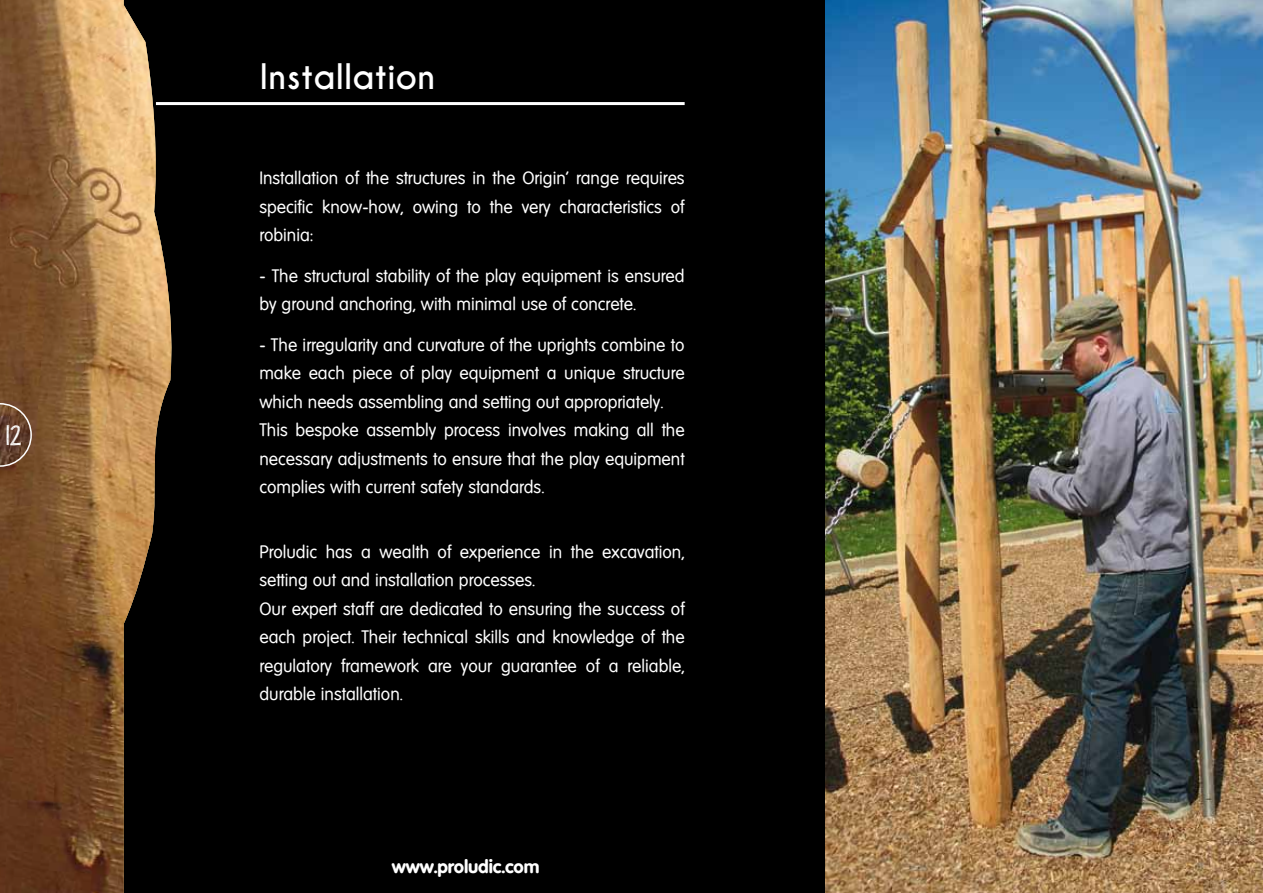
<style>
.page{position:relative;width:1263px;height:893px;background:#fff}
.page>*{position:absolute;margin:0;border:0;box-sizing:border-box;transform-origin:0 0}
.t1{font:700 33px "Caviar Dreams";color:#fff}
.t2{font:22.5px "Janda Safeand Sound";color:#fff}
.t3{font:700 18px "Volkswagen";letter-spacing:-.01em;color:#fff}
.t4{font:17.25px/28.5px "Volkswagen";color:#fff}
</style>
<div class="page">
<img style="left:825px;top:0;width:438px;height:893px">
<div style="left:174px;top:0;width:651px;height:893px;background:#000"></div>
<hr style="left:156px;top:102px;width:529px;height:3px;background:#fff">
<img style="left:0;top:0;width:174px;height:893px">
<svg style="left:0;top:403px;width:32px;height:64px;background:#714f3b"></svg>
<h2 class="t2" style="left:6px;top:420px;width:17px">12</h2>
<h1 class="t1" style="left:259px;top:57px;width:177px">Installation</h1>
<p class="t4" style="left:259px;top:164px;width:427px;text-align:justify">Installation of the structures in the Origin’ range requires specific know-how, owing to the very characteristics of robinia:</p>
<p class="t4" style="left:259px;top:262px;width:427px">- The structural stability of the play equipment is ensured by ground anchoring, with minimal use of concrete.</p>
<p class="t4" style="left:259px;top:331px;width:427px">- The irregularity and curvature of the uprights combine to make each piece of play equipment a unique structure which needs assembling and setting out appropriately.<br>This bespoke assembly process involves making all the necessary adjustments to ensure that the play equipment complies with current safety standards.</p>
<p class="t4" style="left:259px;top:538px;width:427px">Proludic has a wealth of experience in the excavation, setting out and installation processes.<br>Our expert staff are dedicated to ensuring the success of each project. Their technical skills and knowledge of the regulatory framework are your guarantee of a reliable, durable installation.</p>
<p class="t3" style="left:392px;top:856px;width:149px">www.proludic.com</p>
</div>
